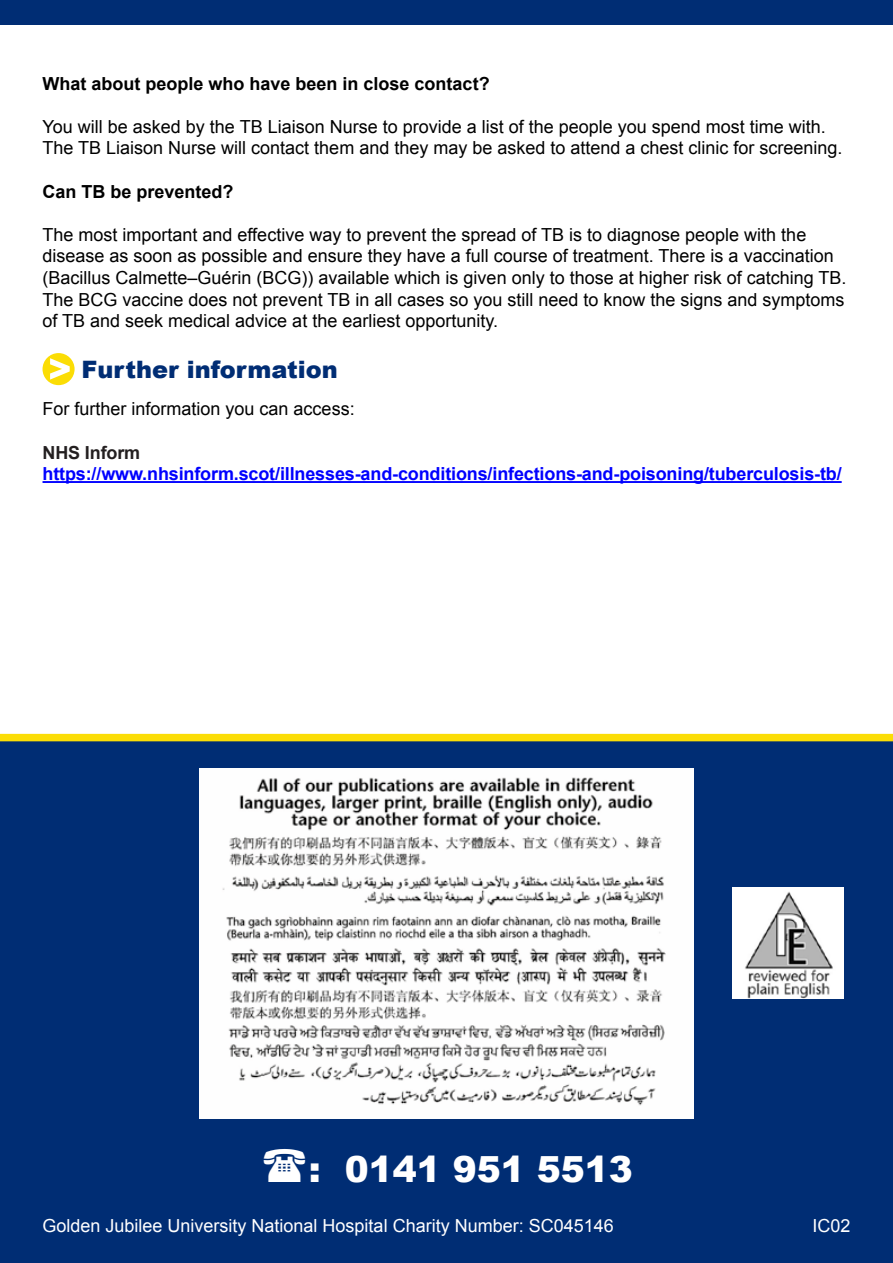
<style>
.page{position:relative;width:893px;height:1263px;background:#fff}
.page>*{position:absolute;margin:0;border:0;box-sizing:border-box;transform-origin:0 0}
.t1{font:900 36px "Arial";color:#fff}
.t2{font:900 24px "Arial";color:#002d74}
.t3{font:18px/21.6px "Arial";color:#000}
.t4{font:700 18px "Arial";letter-spacing:-.01em;color:#00f}
.t5{font:18px "Arial";color:#fff}
.t6{font:700 18px "Arial";color:#000}
.t7{font:700 18px "Arial";letter-spacing:-.01em;color:#231f20}
</style>
<div class="page">
<div style="left:0;top:741px;width:893px;height:522px;background:#002d74"></div>
<img style="left:200px;top:768px;width:493px;height:350px">
<img style="left:733px;top:888px;width:111px;height:111px">
<div style="left:0;top:734px;width:893px;height:7px;background:#fbdd05"></div>
<div style="left:0;top:0;width:893px;height:25px;background:#002d74"></div>
<hr style="left:43px;top:481px;width:799px;height:2px;background:#00f">
<svg style="left:43px;top:353px;width:32px;height:32px"></svg>
<p class="t6" style="left:43px;top:71px;width:449px">What about people who have been in close contact?</p>
<p class="t3" style="left:43px;top:116px;width:802px">You will be asked by the TB Liaison Nurse to provide a list of the people you spend most time with.<br>The TB Liaison Nurse will contact them and they may be asked to attend a chest clinic for screening.</p>
<p class="t6" style="left:43px;top:179px;width:193px">Can TB be prevented?</p>
<p class="t3" style="left:43px;top:224px;width:806px">The most important and effective way to prevent the spread of TB is to diagnose people with the disease as soon as possible and ensure they have a full course of treatment. There is a vaccination (Bacillus Calmette–Guérin (BCG)) available which is given only to those at higher risk of catching TB.<br>The BCG vaccine does not prevent TB in all cases so you still need to know the signs and symptoms of TB and seek medical advice at the earliest opportunity.</p>
<h2 class="t2" style="left:82px;top:352px;width:258px">Further information</h2>
<p class="t3" style="left:43px;top:398px;width:314px">For further information you can access:</p>
<p class="t7" style="left:43px;top:440px;width:99px">NHS Inform</p>
<p class="t4" style="left:43px;top:462px;width:801px">https://www.nhsinform.scot/illnesses-and-conditions/infections-and-poisoning/tuberculosis-tb/</p>
<h1 class="t1" style="left:309px;top:1143px;width:326px">: 0141 951 5513</h1>
<p class="t5" style="left:43px;top:1214px;width:573px">Golden Jubilee University National Hospital Charity Number: SC045146</p>
<p class="t5" style="left:812px;top:1214px;width:40px">IC02</p>
<p class="t5" style="left:823px;top:1226px;width:49px">OR01</p>
</div>
